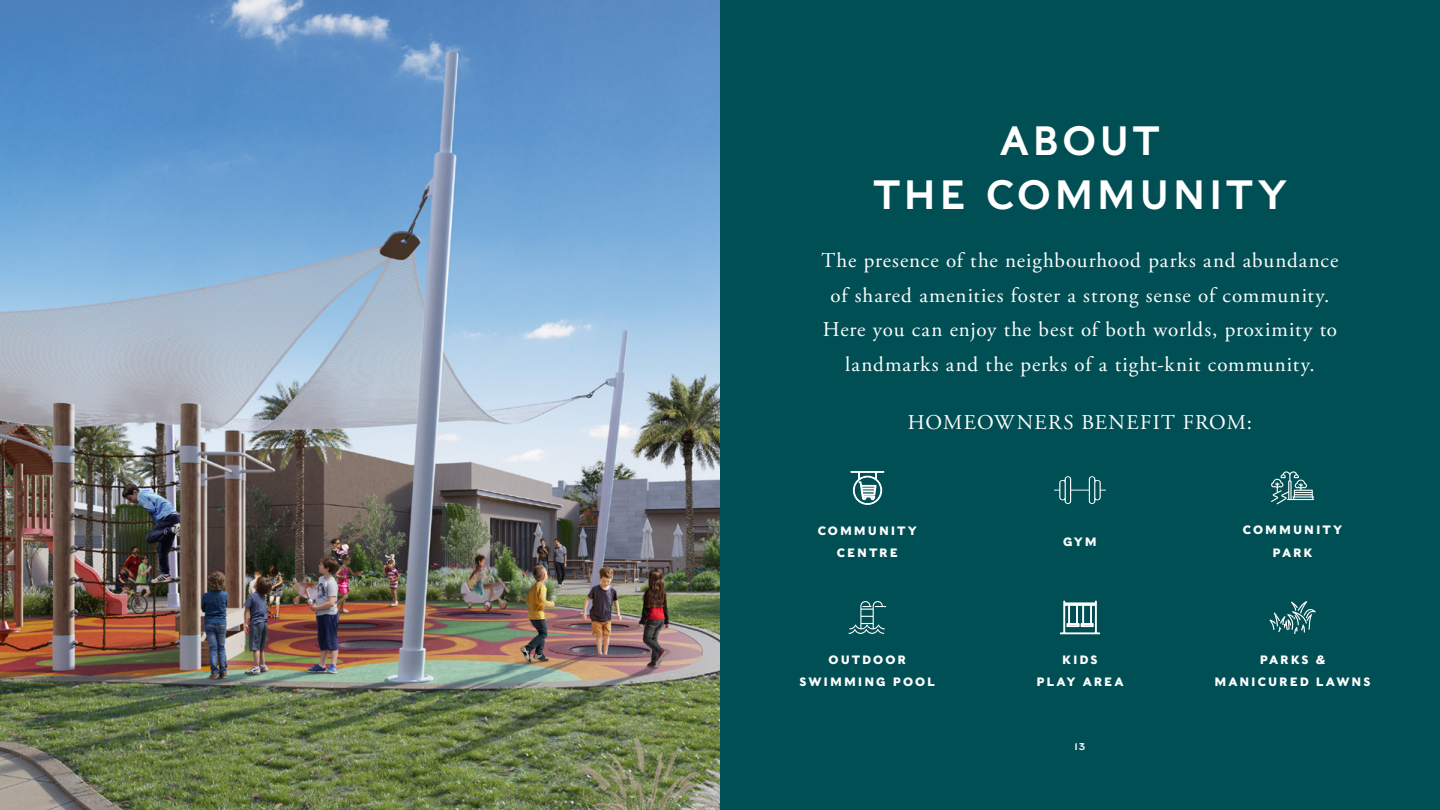
<style>
.page{position:relative;width:1440px;height:810px;background:#fff}
.page>*{position:absolute;margin:0;border:0;box-sizing:border-box;transform-origin:0 0}
.t1{font:40.5px/54px "Caslons Egyptian";letter-spacing:.07em;color:#fff;text-align:center}
.t2{font:21px/34.5px "Adobe Garamond Pro";letter-spacing:.045em;color:#fff;text-align:center}
.t3{font:21px "Adobe Garamond Pro";letter-spacing:.065em;color:#fff}
.t4{font:700 12px/22.5px "Caslons Egyptian";letter-spacing:.16em;color:#fff;text-align:center}
.t5{font:9.75px "Caslons Egyptian";color:#fff}
</style>
<div class="page">
<div style="left:720px;top:0;width:720px;height:810px;background:#004f54"></div>
<img style="left:0;top:0;width:720px;height:810px">
<svg style="left:1054px;top:476px;width:52px;height:28px"></svg>
<svg style="left:1060px;top:601px;width:40px;height:33px"></svg>
<svg style="left:848px;top:601px;width:38px;height:33px"></svg>
<svg style="left:851px;top:471px;width:33px;height:34px"></svg>
<svg style="left:1271px;top:471px;width:43px;height:33px"></svg>
<svg style="left:1269px;top:601px;width:47px;height:33px"></svg>
<h1 class="t1" style="left:873px;top:113px;width:416px">ABOUT<br>THE COMMUNITY</h1>
<p class="t2" style="left:822px;top:244px;width:518px">The presence of the neighbourhood parks and abundance of shared amenities foster a strong sense of community.<br>Here you can enjoy the best of both worlds, proximity to landmarks and the perks of a tight-knit community.</p>
<p class="t3" style="left:908px;top:409px;width:346px">HOMEOWNERS BENEFIT FROM:</p>
<p class="t4" style="left:818px;top:519px;width:101px">COMMUNITY<br>CENTRE</p>
<p class="t4" style="left:800px;top:648px;width:137px">OUTDOOR<br>SWIMMING POOL</p>
<p class="t4" style="left:1063px;top:530px;width:35px">GYM</p>
<p class="t4" style="left:1036px;top:648px;width:89px">KIDS<br>PLAY AREA</p>
<p class="t5" style="left:1074px;top:741px;width:13px">13</p>
<p class="t4" style="left:1243px;top:519px;width:101px">COMMUNITY<br>PARK</p>
<p class="t4" style="left:1215px;top:648px;width:158px">PARKS &amp;<br>MANICURED LAWNS</p>
</div>
